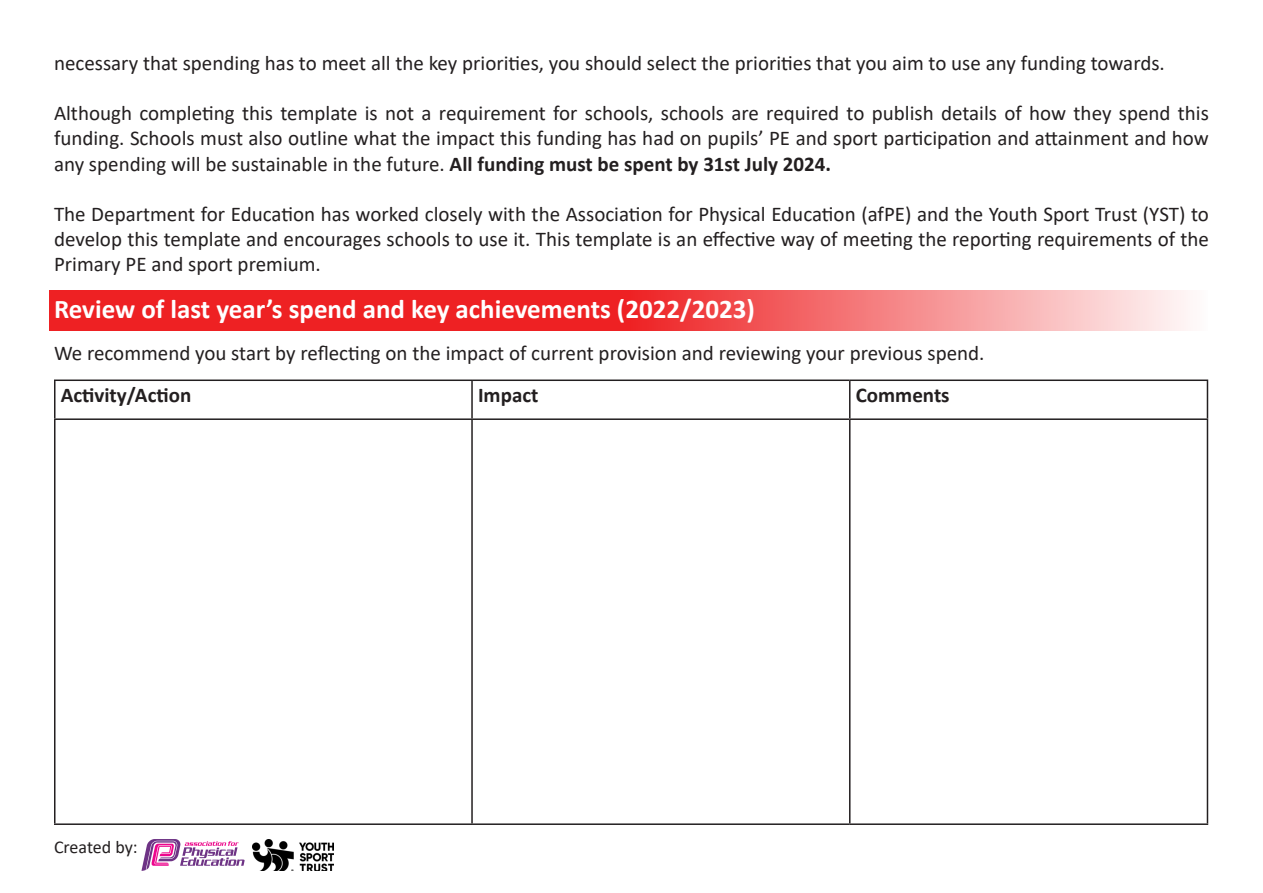
<style>
.page{position:relative;width:1263px;height:893px;background:#fff}
.page>*{position:absolute;margin:0;border:0;box-sizing:border-box;transform-origin:0 0}
.t1{font:700 27px "Calibri";color:#fff}
.t2{font:21px/25.2px "Calibri";color:#231f20;text-align:justify}
.t3{font:700 21px "Calibri";color:#231f20}
.t4{font:18px "Calibri";letter-spacing:-.005em;color:#231f20}
.s1{font-weight:700}
</style>
<div class="page">
<img style="left:252px;top:839px;width:82px;height:32px">
<svg style="left:141px;top:839px;width:104px;height:32px"></svg>
<svg style="left:49px;top:290px;width:1137px;height:41px;background:#f15456"></svg>
<hr style="left:54px;top:379px;width:418px;height:2px;background:#231f20">
<hr style="left:54px;top:381px;width:2px;height:37px;background:#231f20">
<hr style="left:472px;top:379px;width:378px;height:2px;background:#231f20">
<hr style="left:471px;top:381px;width:2px;height:37px;background:#231f20">
<hr style="left:850px;top:379px;width:358px;height:2px;background:#231f20">
<hr style="left:849px;top:381px;width:1px;height:37px;background:#231f20">
<hr style="left:1207px;top:381px;width:1px;height:37px;background:#231f20">
<hr style="left:54px;top:418px;width:418px;height:2px;background:#231f20">
<hr style="left:54px;top:420px;width:2px;height:403px;background:#231f20">
<hr style="left:472px;top:418px;width:378px;height:2px;background:#231f20">
<hr style="left:471px;top:420px;width:2px;height:403px;background:#231f20">
<hr style="left:850px;top:418px;width:358px;height:2px;background:#231f20">
<hr style="left:849px;top:420px;width:1px;height:403px;background:#231f20">
<hr style="left:1207px;top:420px;width:1px;height:403px;background:#231f20">
<hr style="left:54px;top:823px;width:418px;height:2px;background:#231f20">
<hr style="left:472px;top:823px;width:378px;height:2px;background:#231f20">
<hr style="left:850px;top:823px;width:358px;height:2px;background:#231f20">
<p class="t2" style="left:54px;top:50px;width:1112px">necessary that spending has to meet all the key priorities, you should select the priorities that you aim to use any funding towards.</p>
<p class="t2" style="left:54px;top:100px;width:1156px">Although completing this template is not a requirement for schools, schools are required to publish details of how they spend this funding. Schools must also outline what the impact this funding has had on pupils’ PE and sport participation and attainment and how any spending will be sustainable in the future. <span class="s1">All funding must be spent by 31st July 2024.</span></p>
<p class="t2" style="left:54px;top:201px;width:1156px">The Department for Education has worked closely with the Association for Physical Education (afPE) and the Youth Sport Trust (YST) to develop this template and encourages schools to use it. This template is an effective way of meeting the reporting requirements of the Primary PE and sport premium.</p>
<p class="t1" style="left:54px;top:290px;width:702px">Review of last year’s spend and key achievements (2022/2023)</p>
<p class="t2" style="left:54px;top:340px;width:932px">We recommend you start by reflecting on the impact of current provision and reviewing your previous spend.</p>
<p class="t3" style="left:61px;top:380px;width:132px">Activity/Action</p>
<p class="t3" style="left:478px;top:380px;width:62px">Impact</p>
<p class="t3" style="left:856px;top:380px;width:95px">Comments</p>
<p class="t4" style="left:54px;top:834px;width:85px">Created by:</p>
</div>
